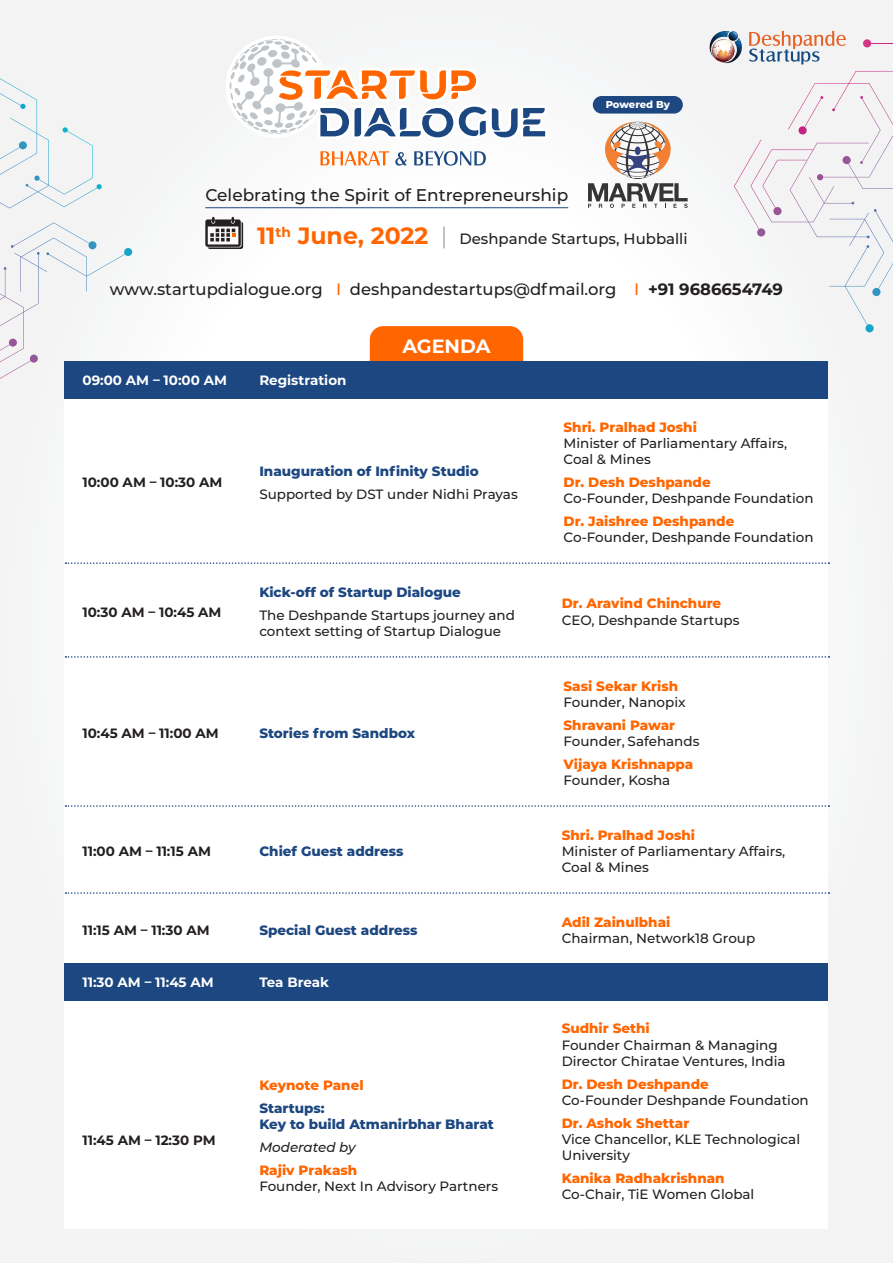
<style>
.page{position:relative;width:893px;height:1263px;background:#f4f5f5}
.page>*{position:absolute;margin:0;border:0;box-sizing:border-box;transform-origin:0 0}
.t1{font:700 19.2px "Montserrat";color:#fff}
.t2{font:500 16.95px "Montserrat";color:#231f20}
.t3{font:500 16.35px "Montserrat";color:#231f20}
.t4{font:500 15px "Montserrat";color:#231f20}
.t5{font:500 13.5px/16.2px "Montserrat";color:#231f20}
.t6{font:800 13.5px/16.2px "Montserrat";color:#1c4780}
.t7{font:700 13.5px "Montserrat";color:#231f20}
.t8{font:700 13.5px "Montserrat";color:#fff}
.t9{font:800 13.5px/16.2px "Montserrat";color:#f60}
.t10{font:italic 500 13.5px "Montserrat";color:#231f20}
.t11{font:800 10.05px "Montserrat";letter-spacing:-.005em;color:#fff}
.s1{font-weight:700;font-size:23.55px;color:#f60}
.s2{font-weight:100;font-size:23.55px}
.s3{color:#f60}
.s4{font-weight:700}
.s5{font-weight:800;color:#f60}
.s6{font-weight:500;color:#231f20}
</style>
<div class="page">
<svg style="left:863px;top:39px;width:30px;height:8px"></svg>
<svg style="left:734px;top:71px;width:159px;height:261px"></svg>
<div style="left:65px;top:361px;width:763px;height:867px;background:#fff"></div>
<svg style="left:749px;top:31px;width:97px;height:33px"></svg>
<svg style="left:710px;top:31px;width:32px;height:32px"></svg>
<svg style="left:0;top:222px;width:132px;height:157px"></svg>
<svg style="left:0;top:78px;width:102px;height:130px"></svg>
<svg style="left:205px;top:217px;width:38px;height:32px"></svg>
<hr style="left:205px;top:207px;width:363px;height:1px;background:#1c4780">
<svg style="left:229px;top:39px;width:319px;height:127px"></svg>
<svg style="left:588px;top:122px;width:100px;height:86px"></svg>
<div style="left:593px;top:96px;width:90px;height:18px;background:#1c4780;border-radius:9px"></div>
<div style="left:370px;top:326px;width:153px;height:68px;background:#f60;border-radius:14px"></div>
<svg style="left:65px;top:562px;width:764px;height:2px"></svg>
<svg style="left:65px;top:656px;width:764px;height:2px"></svg>
<svg style="left:65px;top:805px;width:764px;height:2px"></svg>
<svg style="left:65px;top:892px;width:764px;height:2px"></svg>
<div style="left:65px;top:361px;width:763px;height:38px;background:#1c4780"></div>
<div style="left:65px;top:963px;width:763px;height:37px;background:#1c4780"></div>
<p class="t2" style="left:205px;top:183px;width:364px">Celebrating the Spirit of Entrepreneurship</p>
<p class="t11" style="left:606px;top:97px;width:66px">Powered By</p>
<p class="t4" style="left:257px;top:229px;width:432px"><span class="s1">11</span><sup>th</sup> <span class="s1">June, 2022</span> <span class="s2">|</span> Deshpande Startups, Hubballi</p>
<p class="t3" style="left:110px;top:277px;width:675px">www.startupdialogue.org <span class="s3">I</span> deshpandestartups@dfmail.org <span class="s3">I</span> <span class="s4">+91 9686654749</span></p>
<p class="t8" style="left:82px;top:370px;width:146px">09:00 AM – 10:00 AM</p>
<p class="t8" style="left:259px;top:370px;width:89px">Registration</p>
<p class="t1" style="left:402px;top:332px;width:90px">AGENDA</p>
<p class="t7" style="left:82px;top:472px;width:141px">10:00 AM – 10:30 AM</p>
<p class="t6" style="left:259px;top:462px;width:221px">Inauguration of Infinity Studio</p>
<p class="t5" style="left:259px;top:485px;width:260px">Supported by DST under Nidhi Prayas</p>
<p class="t5" style="left:563px;top:418px;width:225px"><span class="s5">Shri. Pralhad Joshi<br></span>Minister of Parliamentary Affairs,<br>Coal &amp; Mines</p>
<p class="t5" style="left:563px;top:474px;width:252px"><span class="s5">Dr. Desh Deshpande<br></span>Co-Founder, Deshpande Foundation</p>
<p class="t5" style="left:563px;top:513px;width:252px"><span class="s5">Dr. Jaishree Deshpande<br></span>Co-Founder, Deshpande Foundation</p>
<p class="t6" style="left:259px;top:583px;width:203px">Kick-off of Startup Dialogue</p>
<p class="t5" style="left:259px;top:606px;width:257px">The Deshpande Startups journey and context setting of Startup Dialogue</p>
<p class="t7" style="left:82px;top:602px;width:140px">10:30 AM – 10:45 AM</p>
<p class="t5" style="left:562px;top:595px;width:179px"><span class="s5">Dr. Aravind Chinchure<br></span>CEO, Deshpande Startups</p>
<p class="t7" style="left:82px;top:723px;width:138px">10:45 AM – 11:00 AM</p>
<p class="t6" style="left:259px;top:724px;width:157px">Stories from Sandbox</p>
<p class="t7" style="left:82px;top:841px;width:130px">11:00 AM – 11:15 AM</p>
<p class="t6" style="left:259px;top:842px;width:146px">Chief Guest address</p>
<p class="t5" style="left:563px;top:677px;width:124px"><span class="s5">Sasi Sekar Krish<br></span>Founder, Nanopix</p>
<p class="t5" style="left:563px;top:716px;width:137px"><span class="s5">Shravani Pawar<br></span>Founder, Safehands</p>
<p class="t9" style="left:563px;top:755px;width:131px">Vijaya Krishnappa<br><span class="s6">Founder, Kosha</span></p>
<p class="t5" style="left:562px;top:826px;width:225px"><span class="s5">Shri. Pralhad Joshi<br></span>Minister of Parliamentary Affairs,<br>Coal &amp; Mines</p>
<p class="t7" style="left:82px;top:920px;width:129px">11:15 AM – 11:30 AM</p>
<p class="t5" style="left:562px;top:913px;width:195px"><span class="s5">Adil Zainulbhai<br></span>Chairman, Network18 Group</p>
<p class="t6" style="left:259px;top:921px;width:160px">Special Guest address</p>
<p class="t8" style="left:82px;top:972px;width:133px">11:30 AM – 11:45 AM</p>
<p class="t8" style="left:259px;top:972px;width:71px">Tea Break</p>
<p class="t7" style="left:82px;top:1130px;width:135px">11:45 AM – 12:30 PM</p>
<p class="t9" style="left:259px;top:1076px;width:106px">Keynote Panel</p>
<p class="t6" style="left:259px;top:1099px;width:236px">Startups:<br>Key to build Atmanirbhar Bharat</p>
<p class="t10" style="left:259px;top:1138px;width:98px">Moderated by</p>
<p class="t5" style="left:259px;top:1162px;width:240px"><span class="s5">Rajiv Prakash<br></span>Founder, Next In Advisory Partners</p>
<p class="t5" style="left:562px;top:1020px;width:225px"><span class="s5">Sudhir Sethi<br></span>Founder Chairman &amp; Managing<br>Director Chiratae Ventures, India</p>
<p class="t5" style="left:562px;top:1075px;width:249px"><span class="s5">Dr. Desh Deshpande<br></span>Co-Founder Deshpande Foundation</p>
<p class="t5" style="left:562px;top:1114px;width:240px"><span class="s5">Dr. Ashok Shettar<br></span>Vice Chancellor, KLE Technological<br>University</p>
<p class="t5" style="left:562px;top:1170px;width:194px"><span class="s5">Kanika Radhakrishnan<br></span>Co-Chair, TiE Women Global</p>
</div>
